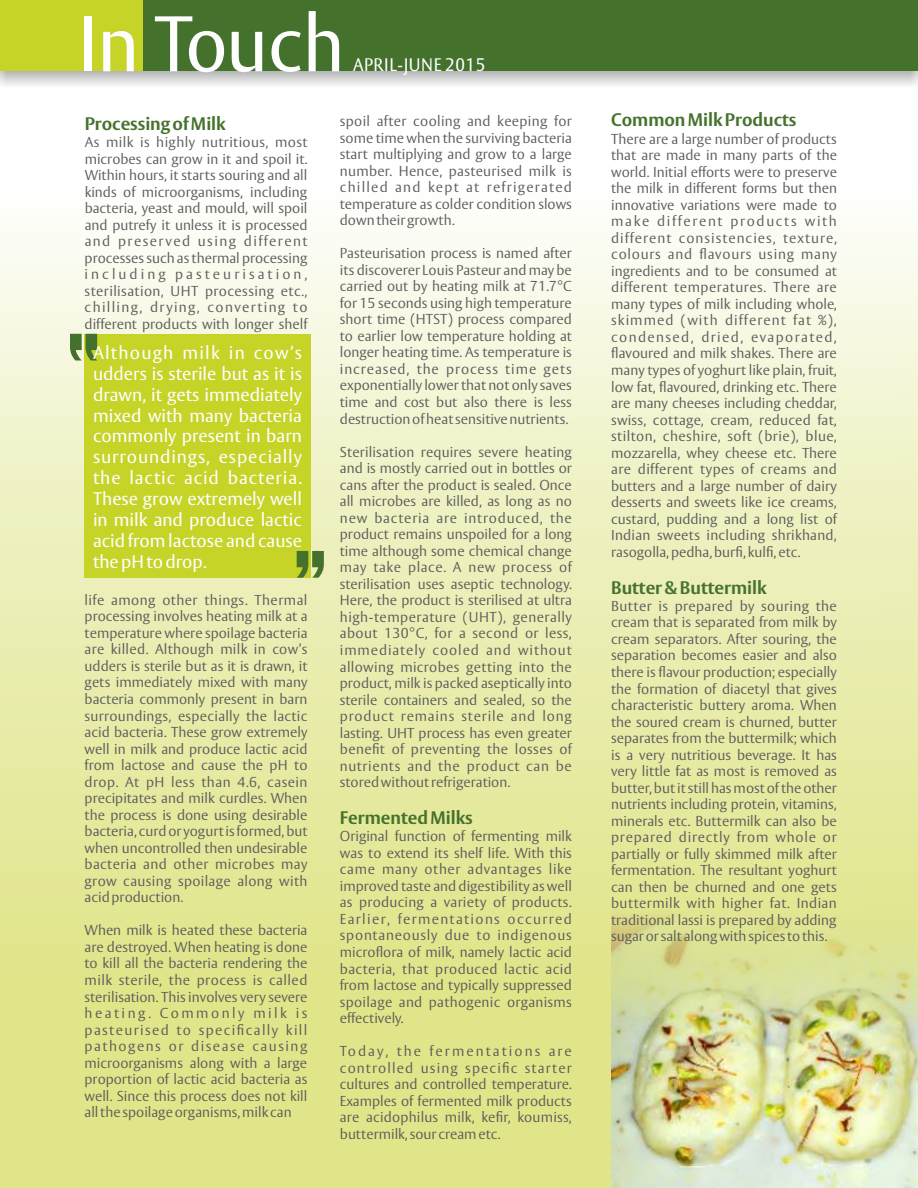
<style>
.page{position:relative;width:918px;height:1188px;background:#fff}
.page>*{position:absolute;margin:0;border:0;box-sizing:border-box;transform-origin:0 0}
.t1{font:77.85px "ASSA Vesta";color:#fefefe;scale:.95 1}
.t2{font:18px/20.9px "ASSA Vesta";color:#fefefe;text-align:justify}
.t3{font:700 18px "ASSA Vesta";color:#45722c}
.t4{font:18px "ASSA Vesta";letter-spacing:.035em;color:#fff;scale:.95 1}
.t5{font:300 14.25px/16.5px "ASSA Vesta";color:#5b5b5b;text-align:justify}
</style>
<div class="page">
<img style="left:0;top:235px;width:918px;height:953px">
<img style="left:612px;top:900px;width:306px;height:288px">
<div style="left:140px;top:0;width:778px;height:71px;background:#44712c"></div>
<div style="left:0;top:0;width:142px;height:71px;background:#c6d327"></div>
<div style="left:84px;top:334px;width:227px;height:244px;background:#c6d327"></div>
<svg style="left:297px;top:551px;width:27px;height:27px"></svg>
<svg style="left:70px;top:334px;width:27px;height:26px"></svg>
<h1 class="t1" style="left:78px;top:11px;width:282px">In Touch</h1>
<p class="t4" style="left:353px;top:57px;width:141px">APRIL-JUNE 2015</p>
<p class="t5" style="left:340px;top:114px;width:234px">spoil after cooling and keeping for some time when the surviving bacteria start multiplying and grow to a large number. Hence, pasteurised milk is chilled and kept at refrigerated temperature as colder condition slows down their growth.</p>
<p class="t5" style="left:340px;top:246px;width:234px">Pasteurisation process is named after its discoverer Louis Pasteur and may be carried out by heating milk at 71.7°C for 15 seconds using high temperature short time (HTST) process compared to earlier low temperature holding at longer heating time. As temperature is increased, the process time gets exponentially lower that not only saves time and cost but also there is less destruction of heat sensitive nutrients.</p>
<p class="t5" style="left:340px;top:444px;width:234px">Sterilisation requires severe heating and is mostly carried out in bottles or cans after the product is sealed. Once all microbes are killed, as long as no new bacteria are introduced, the product remains unspoiled for a long time although some chemical change may take place. A new process of sterilisation uses aseptic technology.<br>Here, the product is sterilised at ultra high-temperature (UHT), generally about 130°C, for a second or less, immediately cooled and without allowing microbes getting into the product, milk is packed aseptically into sterile containers and sealed, so the product remains sterile and long lasting. UHT process has even greater benefit of preventing the losses of nutrients and the product can be stored without refrigeration.</p>
<p class="t3" style="left:340px;top:810px;width:134px">Fermented Milks</p>
<p class="t5" style="left:340px;top:829px;width:234px">Original function of fermenting milk was to extend its shelf life. With this came many other advantages like improved taste and digestibility as well as producing a variety of products.<br>Earlier, fermentations occurred spontaneously due to indigenous microflora of milk, namely lactic acid bacteria, that produced lactic acid from lactose and typically suppressed spoilage and pathogenic organisms effectively.</p>
<p class="t5" style="left:340px;top:1044px;width:234px">Today, the fermentations are controlled using specific starter cultures and controlled temperature.<br>Examples of fermented milk products are acidophilus milk, kefir, koumiss, buttermilk, sour cream etc.</p>
<p class="t3" style="left:85px;top:116px;width:143px">Processing of Milk</p>
<p class="t5" style="left:85px;top:135px;width:224px">As milk is highly nutritious, most microbes can grow in it and spoil it.<br>Within hours, it starts souring and all kinds of microorganisms, including bacteria, yeast and mould, will spoil and putrefy it unless it is processed and preserved using different processes such as thermal processing including pasteurisation, sterilisation, UHT processing etc., chilling, drying, converting to different products with longer shelf</p>
<p class="t2" style="left:93px;top:343px;width:211px">Although milk in cow’s udders is sterile but as it is drawn, it gets immediately mixed with many bacteria commonly present in barn surroundings, especially the lactic acid bacteria.<br>These grow extremely well in milk and produce lactic acid from lactose and cause the pH to drop.</p>
<p class="t5" style="left:85px;top:593px;width:224px">life among other things. Thermal processing involves heating milk at a temperature where spoilage bacteria are killed. Although milk in cow’s udders is sterile but as it is drawn, it gets immediately mixed with many bacteria commonly present in barn surroundings, especially the lactic acid bacteria. These grow extremely well in milk and produce lactic acid from lactose and cause the pH to drop. At pH less than 4.6, casein precipitates and milk curdles. When the process is done using desirable bacteria, curd or yogurt is formed, but when uncontrolled then undesirable bacteria and other microbes may grow causing spoilage along with acid production.</p>
<p class="t5" style="left:85px;top:923px;width:224px">When milk is heated these bacteria are destroyed. When heating is done to kill all the bacteria rendering the milk sterile, the process is called sterilisation. This involves very severe heating. Commonly milk is pasteurised to specifically kill pathogens or disease causing microorganisms along with a large proportion of lactic acid bacteria as well. Since this process does not kill all the spoilage organisms, milk can</p>
<p class="t3" style="left:611px;top:112px;width:187px">Common Milk Products</p>
<p class="t5" style="left:611px;top:131px;width:227px">There are a large number of products that are made in many parts of the world. Initial efforts were to preserve the milk in different forms but then innovative variations were made to make different products with different consistencies, texture, colours and flavours using many ingredients and to be consumed at different temperatures. There are many types of milk including whole, skimmed (with different fat %), condensed, dried, evaporated, flavoured and milk shakes. There are many types of yoghurt like plain, fruit, low fat, flavoured, drinking etc. There are many cheeses including cheddar, swiss, cottage, cream, reduced fat, stilton, cheshire, soft (brie), blue, mozzarella, whey cheese etc. There are different types of creams and butters and a large number of dairy desserts and sweets like ice creams, custard, pudding and a long list of Indian sweets including shrikhand, rasogolla, pedha, burfi, kulfi, etc.</p>
<p class="t3" style="left:611px;top:580px;width:157px">Butter &amp; Buttermilk</p>
<p class="t5" style="left:611px;top:599px;width:227px">Butter is prepared by souring the cream that is separated from milk by cream separators. After souring, the separation becomes easier and also there is flavour production; especially the formation of diacetyl that gives characteristic buttery aroma. When the soured cream is churned, butter separates from the buttermilk; which is a very nutritious beverage. It has very little fat as most is removed as butter, but it still has most of the other nutrients including protein, vitamins, minerals etc. Buttermilk can also be prepared directly from whole or partially or fully skimmed milk after fermentation. The resultant yoghurt can then be churned and one gets buttermilk with higher fat. Indian traditional lassi is prepared by adding sugar or salt along with spices to this.</p>
</div>
